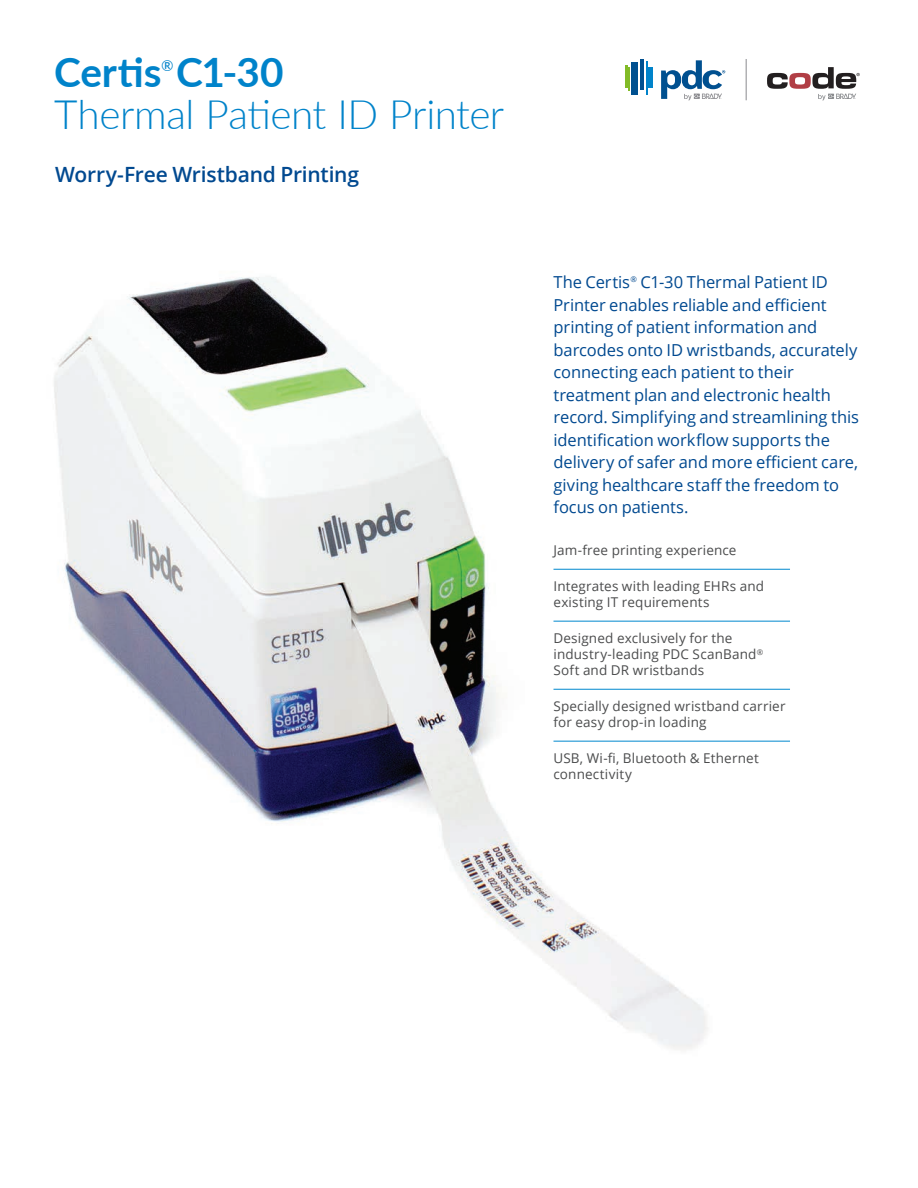
<style>
.page{position:relative;width:918px;height:1188px;background:#fff}
.page>*{position:absolute;margin:0;border:0;box-sizing:border-box;transform-origin:0 0}
.t1{font:300 40.5px "Lato";letter-spacing:-.015em;color:#0083ca}
.t2{font:700 40.5px "Lato";letter-spacing:-.005em;color:#0083ca}
.body{font:600 21px "Open Sans";letter-spacing:-.01em;color:#014990}
.body-2{font:16.5px/22.5px "Open Sans";letter-spacing:-.005em;color:#014990}
.t3{font:14.85px "Lato";color:#0083ca}
.Product_Marketing_Points_blue_line{font:13.5px/16.2px "Open Sans";letter-spacing:.01em;color:#4b4c4d}
.Product_Marketing_Points_no_line{font:13.5px/16.2px "Open Sans";letter-spacing:.015em;color:#4b4c4d}
</style>
<div class="page">
<hr style="left:625px;top:65px;width:2px;height:22px;background:#82bb27">
<svg style="left:629px;top:67px;width:1px;height:24px"></svg>
<div style="left:632px;top:62px;width:6px;height:33px;background:#005090"></div>
<hr style="left:640px;top:59px;width:4px;height:30px;background:#005090">
<hr style="left:646px;top:62px;width:2px;height:33px;background:#0083ca">
<hr style="left:649px;top:67px;width:4px;height:20px;background:#0083ca">
<svg style="left:661px;top:60px;width:64px;height:40px"></svg>
<hr style="left:746px;top:59px;width:1px;height:41px;background:#8a8a8e">
<svg style="left:767px;top:67px;width:93px;height:33px"></svg>
<img style="left:54px;top:277px;width:675px;height:773px">
<hr style="left:554px;top:569px;width:236px;height:1px;background:#0088ce">
<hr style="left:554px;top:621px;width:236px;height:1px;background:#0088ce">
<hr style="left:554px;top:689px;width:236px;height:1px;background:#0088ce">
<hr style="left:554px;top:741px;width:236px;height:1px;background:#0088ce">
<p class="t2" style="left:54px;top:42px;width:231px">Certis C1-30</p>
<p class="t3" style="left:161px;top:57px;width:13px">®</p>
<p class="t1" style="left:54px;top:86px;width:452px">Thermal Patient ID Printer</p>
<p class="body" style="left:55px;top:160px;width:306px">Worry-Free Wristband Printing</p>
<p class="body-2" style="left:553px;top:270px;width:307px">The Certis<sup>®</sup> C1-30 Thermal Patient ID Printer enables reliable and efficient printing of patient information and barcodes onto ID wristbands, accurately connecting each patient to their treatment plan and electronic health record. Simplifying and streamlining this identification workflow supports the delivery of safer and more efficient care, giving healthcare staff the freedom to focus on patients.</p>
<p class="Product_Marketing_Points_blue_line" style="left:554px;top:542px;width:185px">Jam-free printing experience</p>
<p class="Product_Marketing_Points_blue_line" style="left:554px;top:578px;width:212px">Integrates with leading EHRs and existing IT requirements</p>
<p class="Product_Marketing_Points_blue_line" style="left:553px;top:630px;width:211px">Designed exclusively for the industry-leading PDC ScanBand<sup>®<br></sup>Soft and DR wristbands</p>
<p class="Product_Marketing_Points_blue_line" style="left:553px;top:698px;width:234px">Specially designed wristband carrier for easy drop-in loading</p>
<p class="Product_Marketing_Points_no_line" style="left:553px;top:750px;width:207px">USB, Wi-fi, Bluetooth &amp; Ethernet connectivity</p>
</div>
